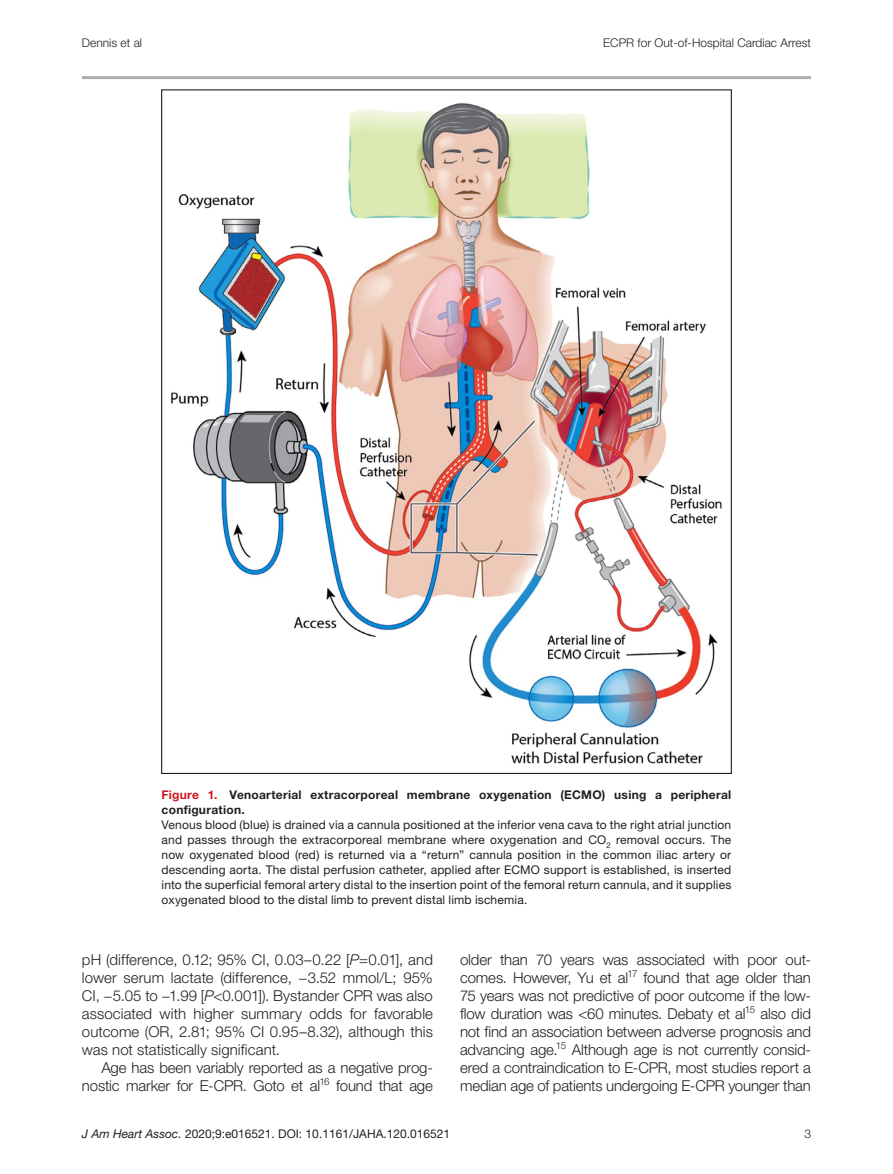
<style>
.page{position:relative;width:893px;height:1174px;background:#fff}
.page>*{position:absolute;margin:0;border:0;box-sizing:border-box;transform-origin:0 0}
.t1{font:300 15px/18px "Helvetica Neue LT Std";letter-spacing:-.005em;color:#231f20;text-align:justify}
.t2{font:12px/15px "Helvetica Neue LT Std";letter-spacing:.01em;color:#231f20;text-align:justify}
.t3{font:700 12px/15px "Helvetica Neue LT Std";letter-spacing:.025em;color:#231f20}
.t4{font:300 12px "Helvetica Neue LT Std";color:#231f20}
.s1{color:#cd151d}
.s2{font-style:italic}
</style>
<div class="page">
<img style="left:170px;top:103px;width:552px;height:661px">
<hr style="left:82px;top:76px;width:729px;height:3px;background:#aeafb3">
<p class="t4" style="left:82px;top:35px;width:62px">Dennis et al</p>
<p class="t4" style="left:603px;top:35px;width:209px">ECPR for Out-of-Hospital Cardiac Arrest</p>
<p class="t3" style="left:162px;top:787px;width:571px"><span class="s1">Figure 1.</span> Venoarterial extracorporeal membrane oxygenation (ECMO) using a peripheral configuration.</p>
<p class="t2" style="left:162px;top:817px;width:571px">Venous blood (blue) is drained via a cannula positioned at the inferior vena cava to the right atrial junction and passes through the extracorporeal membrane where oxygenation and CO<sub>2</sub> removal occurs. The now oxygenated blood (red) is returned via a “return” cannula position in the common iliac artery or descending aorta. The distal perfusion catheter, applied after ECMO support is established, is inserted into the superficial femoral artery distal to the insertion point of the femoral return cannula, and it supplies oxygenated blood to the distal limb to prevent distal limb ischemia.</p>
<p class="t1" style="left:82px;top:950px;width:353px">pH (difference, 0.12; 95% CI, 0.03–0.22 [<span class="s2">P</span>=0.01], and lower serum lactate (difference, −3.52 mmol/L; 95% CI, −5.05 to −1.99 [<span class="s2">P</span>&lt;0.001]). Bystander CPR was also associated with higher summary odds for favorable outcome (OR, 2.81; 95% CI 0.95–8.32), although this was not statistically significant.</p>
<p class="t1" style="left:82px;top:1058px;width:352px;text-align:right">Age has been variably reported as a negative prog&shy;nostic marker for E-CPR. Goto et al<sup>16</sup> found that age</p>
<p class="t1" style="left:460px;top:950px;width:353px">older than 70 years was associated with poor out&shy;comes. However, Yu et al<sup>17</sup> found that age older than 75 years was not predictive of poor outcome if the low&shy;flow duration was &lt;60 minutes. Debaty et al<sup>15</sup> also did not find an association between adverse prognosis and advancing age.<sup>15</sup> Although age is not currently consid&shy;ered a contraindication to E-CPR, most studies report a median age of patients undergoing E-CPR younger than</p>
<p class="t2" style="left:82px;top:1126px;width:370px"><span class="s2">J Am Heart Assoc.</span> 2020;9:e016521. DOI: 10.1161/JAHA.120.016521</p>
<p class="t4" style="left:804px;top:1126px;width:8px">3</p>
</div>
